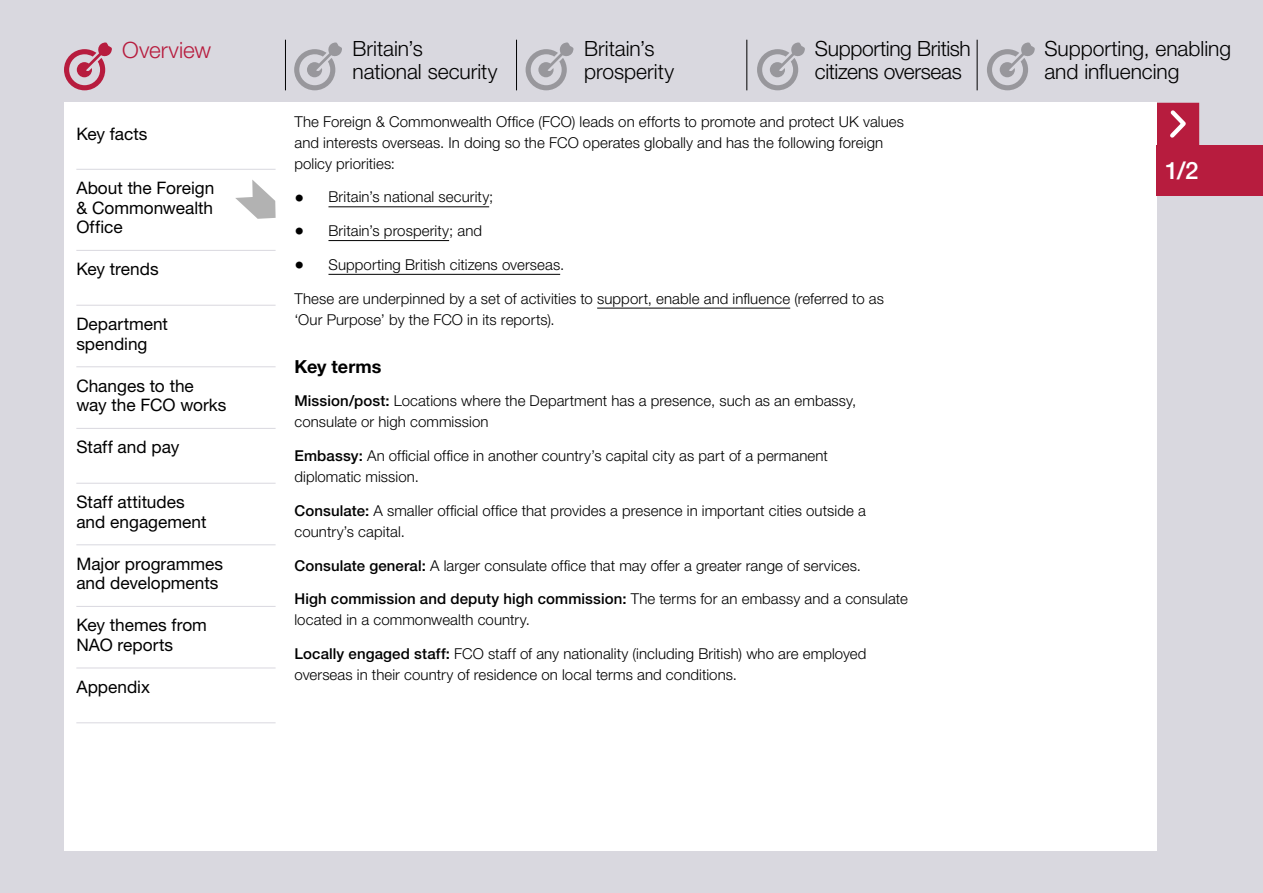
<style>
.page{position:relative;width:1263px;height:893px;background:#d9d8df}
.page>*{position:absolute;margin:0;border:0;box-sizing:border-box;transform-origin:0 0}
.t1{font:500 24px "Helvetica Neue LT Std";color:#fff}
.t2{font:300 22.5px "Helvetica Neue LT Std";color:#b71c3e}
.t3{font:300 21px/22.5px "Helvetica Neue LT Std";letter-spacing:-.005em;color:#000}
.t4{font:700 18px "Helvetica Neue LT Std";letter-spacing:.005em;color:#000}
.t5{font:17.25px/19.5px "Helvetica Neue LT Std";color:#000}
.t6{font:300 15px/21px "Helvetica Neue LT Std";letter-spacing:.005em;color:#000}
.s1{font-size:19.5px}
.s2{font-weight:500}
</style>
<div class="page">
<hr style="left:285px;top:40px;width:1px;height:50px;background:#000">
<hr style="left:516px;top:40px;width:1px;height:50px;background:#000">
<hr style="left:746px;top:40px;width:1px;height:50px;background:#000">
<hr style="left:977px;top:40px;width:1px;height:50px;background:#000">
<svg style="left:64px;top:42px;width:48px;height:48px"></svg>
<svg style="left:294px;top:42px;width:48px;height:48px"></svg>
<svg style="left:526px;top:42px;width:48px;height:48px"></svg>
<svg style="left:757px;top:42px;width:48px;height:48px"></svg>
<svg style="left:987px;top:42px;width:48px;height:48px"></svg>
<div style="left:1157px;top:103px;width:42px;height:42px;background:#b71c3e"></div>
<svg style="left:1170px;top:110px;width:16px;height:28px"></svg>
<div style="left:64px;top:103px;width:1093px;height:748px;background:#fff"></div>
<div style="left:1157px;top:145px;width:106px;height:51px;background:#b71c3e"></div>
<hr style="left:76px;top:169px;width:200px;height:1px;background:#d9d8df">
<hr style="left:76px;top:250px;width:200px;height:1px;background:#d9d8df">
<hr style="left:76px;top:305px;width:200px;height:1px;background:#d9d8df">
<hr style="left:76px;top:367px;width:200px;height:1px;background:#d9d8df">
<hr style="left:76px;top:428px;width:200px;height:1px;background:#d9d8df">
<hr style="left:76px;top:483px;width:200px;height:1px;background:#d9d8df">
<hr style="left:76px;top:545px;width:200px;height:1px;background:#d9d8df">
<hr style="left:76px;top:606px;width:200px;height:1px;background:#d9d8df">
<hr style="left:76px;top:668px;width:200px;height:1px;background:#d9d8df">
<hr style="left:76px;top:723px;width:200px;height:1px;background:#d9d8df">
<svg style="left:235px;top:180px;width:41px;height:39px"></svg>
<hr style="left:328px;top:207px;width:161px;height:1px;background:#000">
<hr style="left:328px;top:240px;width:121px;height:1px;background:#000">
<hr style="left:328px;top:274px;width:232px;height:1px;background:#000">
<hr style="left:597px;top:308px;width:193px;height:1px;background:#000">
<h2 class="t2" style="left:122px;top:36px;width:91px">Overview</h2>
<p class="t5" style="left:76px;top:123px;width:73px">Key facts</p>
<p class="t5" style="left:76px;top:178px;width:139px;text-align:justify">About the Foreign &amp; Commonwealth Office</p>
<p class="t5" style="left:76px;top:259px;width:84px">Key trends</p>
<p class="t5" style="left:76px;top:314px;width:93px">Department spending</p>
<p class="t5" style="left:76px;top:376px;width:151px">Changes to the way the FCO works</p>
<p class="t5" style="left:76px;top:437px;width:105px">Staff and pay</p>
<p class="t5" style="left:76px;top:492px;width:132px">Staff attitudes and engagement</p>
<p class="t5" style="left:76px;top:554px;width:148px">Major programmes and developments</p>
<p class="t5" style="left:76px;top:615px;width:132px">Key themes from<br>NAO reports</p>
<p class="t5" style="left:76px;top:677px;width:75px">Appendix</p>
<h3 class="t3" style="left:352px;top:37px;width:146px">Britain’s<br>national security</h3>
<h3 class="t3" style="left:584px;top:37px;width:91px">Britain’s prosperity</h3>
<h3 class="t3" style="left:815px;top:37px;width:157px">Supporting British citizens overseas</h3>
<h3 class="t3" style="left:1044px;top:37px;width:188px">Supporting, enabling and influencing</h3>
<p class="t6" style="left:294px;top:110px;width:611px">The Foreign &amp; Commonwealth Office (FCO) leads on efforts to promote and protect UK values and interests overseas. In doing so the FCO operates globally and has the following foreign policy priorities:</p>
<p class="t6" style="left:294px;top:186px;width:200px"><span class="s1">•</span> Britain’s national security;</p>
<p class="t6" style="left:294px;top:220px;width:189px"><span class="s1">•</span> Britain’s prosperity; and</p>
<p class="t6" style="left:294px;top:254px;width:271px"><span class="s1">•</span> Supporting British citizens overseas.</p>
<p class="t6" style="left:294px;top:287px;width:591px">These are underpinned by a set of activities to support, enable and influence (referred to as ‘Our Purpose’ by the FCO in its reports).</p>
<p class="t4" style="left:294px;top:355px;width:89px">Key terms</p>
<p class="t6" style="left:294px;top:390px;width:563px"><span class="s2">Mission/post:</span> Locations where the Department has a presence, such as an embassy, consulate or high commission</p>
<p class="t6" style="left:294px;top:445px;width:535px"><span class="s2">Embassy:</span> An official office in another country’s capital city as part of a permanent diplomatic mission.</p>
<p class="t6" style="left:294px;top:500px;width:573px"><span class="s2">Consulate:</span> A smaller official office that provides a presence in important cities outside a country’s capital.</p>
<p class="t6" style="left:294px;top:554px;width:568px"><span class="s2">Consulate general:</span> A larger consulate office that may offer a greater range of services.</p>
<p class="t6" style="left:294px;top:588px;width:615px"><span class="s2">High commission and deputy high commission:</span> The terms for an embassy and a consulate located in a commonwealth country.</p>
<p class="t6" style="left:294px;top:643px;width:573px"><span class="s2">Locally engaged staff:</span> FCO staff of any nationality (including British) who are employed overseas in their country of residence on local terms and conditions.</p>
<h1 class="t1" style="left:1165px;top:156px;width:35px">1/2</h1>
</div>
